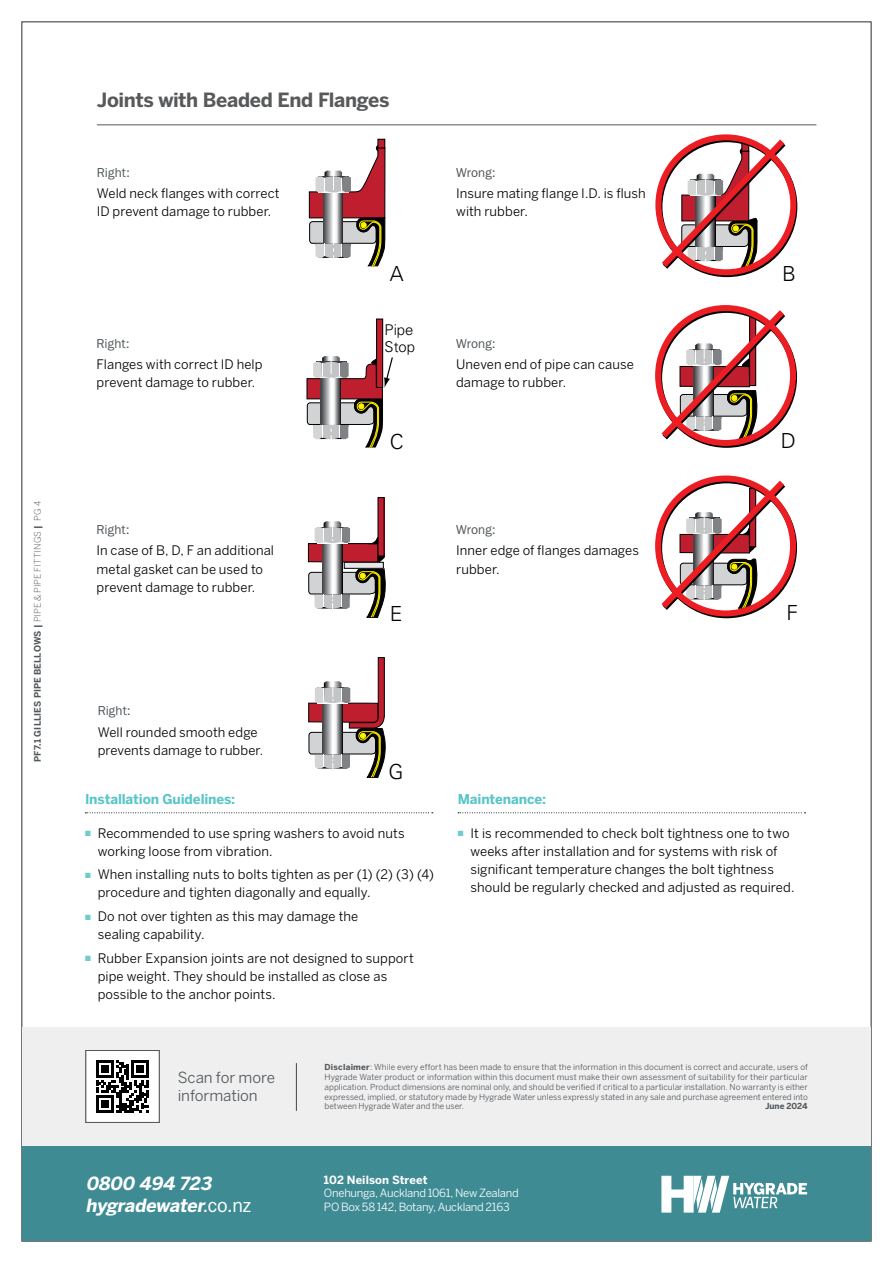
<style>
.page{position:relative;width:893px;height:1263px;background:#fff}
.page>*{position:absolute;margin:0;border:0;box-sizing:border-box;transform-origin:0 0}
.t1{font:300 20.85px "Univers LT Std";color:#000}
.t2{font:700 19.5px "Benton Sans";letter-spacing:-.02em;color:#58595b}
.t3{font:italic 700 18px/22.5px "Benton Sans";color:#fff}
.t4{font:15.15px/18.3px "Benton Sans";letter-spacing:-.005em;color:#52575a}
.t5{font:300 14.85px/16.4px "Univers LT Std";color:#000}
.t6{font:700 13.5px "Benton Sans";letter-spacing:-.005em;color:#58c5c7}
.t7{font:13.05px/18.1px "Benton Sans";letter-spacing:.005em;color:#000}
.t8{font:13.05px "ITC Franklin Gothic Std";letter-spacing:.005em;color:#52575a}
.t9{font:11.25px/13.5px "Benton Sans";letter-spacing:-.025em;color:#fff}
.t10{font:700 11.25px "Benton Sans";letter-spacing:.01em;color:#fff}
.t11{font:700 9px "Benton Sans";letter-spacing:.01em;color:#52575a}
.t12{font:8.25px/9.8px "Benton Sans";color:#52575a;text-align:justify}
.t13{font:700 8.25px "Benton Sans";color:#52575a}
.s1{font-weight:300}
.s2{color:#70cbcd}
.s3{font-family:"ITC Franklin Gothic Std";font-weight:400;font-style:normal;font-size:19.65px}
.s4{font-weight:700}
</style>
<div class="page">
<svg style="left:655px;top:305px;width:143px;height:143px"></svg>
<svg style="left:655px;top:475px;width:143px;height:144px"></svg>
<svg style="left:655px;top:134px;width:143px;height:144px"></svg>
<svg style="left:308px;top:497px;width:78px;height:281px"></svg>
<div style="left:378px;top:139px;width:7px;height:9px;background:#be1e2d"></div>
<div style="left:377px;top:139px;width:8px;height:9px;border:1px solid #000"></div>
<svg style="left:307px;top:145px;width:86px;height:303px"></svg>
<hr style="left:97px;top:124px;width:719px;height:1px;background:#58595b">
<svg style="left:85px;top:812px;width:348px;height:1px"></svg>
<svg style="left:458px;top:812px;width:347px;height:1px"></svg>
<div style="left:22px;top:1027px;width:849px;height:120px;background:#efeff0"></div>
<hr style="left:296px;top:1063px;width:1px;height:48px;background:#52575a">
<div style="left:22px;top:1147px;width:849px;height:94px;background:#3e8b94"></div>
<svg style="left:661px;top:1176px;width:146px;height:36px"></svg>
<div style="left:86px;top:1050px;width:73px;height:72px;background:#fff"></div>
<svg style="left:96px;top:1060px;width:53px;height:53px"></svg>
<p class="t11" style="left:32px;top:762px;width:262px;rotate:-90deg">PF7.1 Gillies Pipe Bellows | <span class="s1">PIPE &amp; PIPE FITTINGS</span> | <span class="s1">PG 4</span></p>
<h2 class="t2" style="left:97px;top:89px;width:294px">Joints with Beaded End Flanges</h2>
<p class="t8" style="left:97px;top:165px;width:35px">Right:</p>
<p class="t7" style="left:97px;top:184px;width:184px">Weld neck flanges with correct<br>ID prevent damage to rubber.</p>
<p class="t8" style="left:456px;top:165px;width:41px">Wrong:</p>
<p class="t7" style="left:456px;top:184px;width:191px">Insure mating flange I.D. is flush with rubber.</p>
<h1 class="t1" style="left:390px;top:261px;width:15px">A</h1>
<h1 class="t1" style="left:782px;top:261px;width:15px">B</h1>
<p class="t8" style="left:97px;top:336px;width:35px">Right:</p>
<p class="t7" style="left:97px;top:355px;width:167px">Flanges with correct ID help prevent damage to rubber.</p>
<p class="t5" style="left:385px;top:322px;width:32px">Pipe<br>Stop</p>
<p class="t8" style="left:456px;top:336px;width:41px">Wrong:</p>
<p class="t7" style="left:456px;top:355px;width:179px">Uneven end of pipe can cause damage to rubber.</p>
<h1 class="t1" style="left:390px;top:429px;width:15px">C</h1>
<h1 class="t1" style="left:781px;top:428px;width:17px">D</h1>
<p class="t8" style="left:97px;top:522px;width:35px">Right:</p>
<p class="t7" style="left:97px;top:541px;width:179px">In case of B, D, F an additional metal gasket can be used to prevent damage to rubber.</p>
<p class="t8" style="left:456px;top:522px;width:41px">Wrong:</p>
<p class="t7" style="left:456px;top:541px;width:184px">Inner edge of flanges damages rubber.</p>
<h1 class="t1" style="left:390px;top:601px;width:14px">E</h1>
<h1 class="t1" style="left:787px;top:600px;width:13px">F</h1>
<p class="t8" style="left:98px;top:703px;width:35px">Right:</p>
<p class="t7" style="left:98px;top:723px;width:167px">Well rounded smooth edge prevents damage to rubber.</p>
<h1 class="t1" style="left:388px;top:759px;width:17px">G</h1>
<p class="t6" style="left:85px;top:791px;width:152px">I nstallation Guidelines:</p>
<p class="t7" style="left:98px;top:824px;width:308px;text-indent:-13px"><span class="s2">■</span> Recommended to use spring washers to avoid nuts working loose from vibration.</p>
<p class="t7" style="left:98px;top:865px;width:338px;text-indent:-13px"><span class="s2">■</span> When installing nuts to bolts tighten as per (1) (2) (3) (4) procedure and tighten diagonally and equally.</p>
<p class="t7" style="left:98px;top:907px;width:262px;text-indent:-13px"><span class="s2">■</span> Do not over tighten as this may damage the sealing capability.</p>
<p class="t7" style="left:98px;top:948px;width:318px;text-indent:-13px"><span class="s2">■</span> Rubber Expansion joints are not designed to support pipe weight. They should be installed as close as possible to the anchor points.</p>
<p class="t6" style="left:458px;top:791px;width:90px">Maintenance:</p>
<p class="t7" style="left:470px;top:824px;width:325px;text-indent:-13px"><span class="s2">■</span> It is recommended to check bolt tightness one to two weeks after installation and for systems with risk of significant temperature changes the bolt tightness should be regularly checked and adjusted as required.</p>
<p class="t4" style="left:178px;top:1068px;width:99px">Scan for more information</p>
<h3 class="t3" style="left:86px;top:1172px;width:167px">0800 494 723 hygradewater<span class="s3">. c o . n z</span></h3>
<p class="t12" style="left:325px;top:1062px;width:485px"><span class="s4">Disclaimer</span>: While every effort has been made to ensure that the information in this document is correct and accurate, users of Hygrade Water product or information within this document must make their own assessment of suitability for their particular application. Product dimensions are nominal only, and should be verified if critical to a particular installation. No warranty is either expressed, implied, or statutory made by Hygrade Water unless expressly stated in any sale and purchase agreement entered into between Hygrade Water and the user.</p>
<p class="t13" style="left:765px;top:1101px;width:44px">June 2024</p>
<p class="t10" style="left:324px;top:1173px;width:105px">102 Neilson Street</p>
<p class="t9" style="left:324px;top:1186px;width:196px">Onehunga, Auckland 1061, New Zealand<br>PO Box 58 142, Botany, Auckland 2163</p>
</div>
